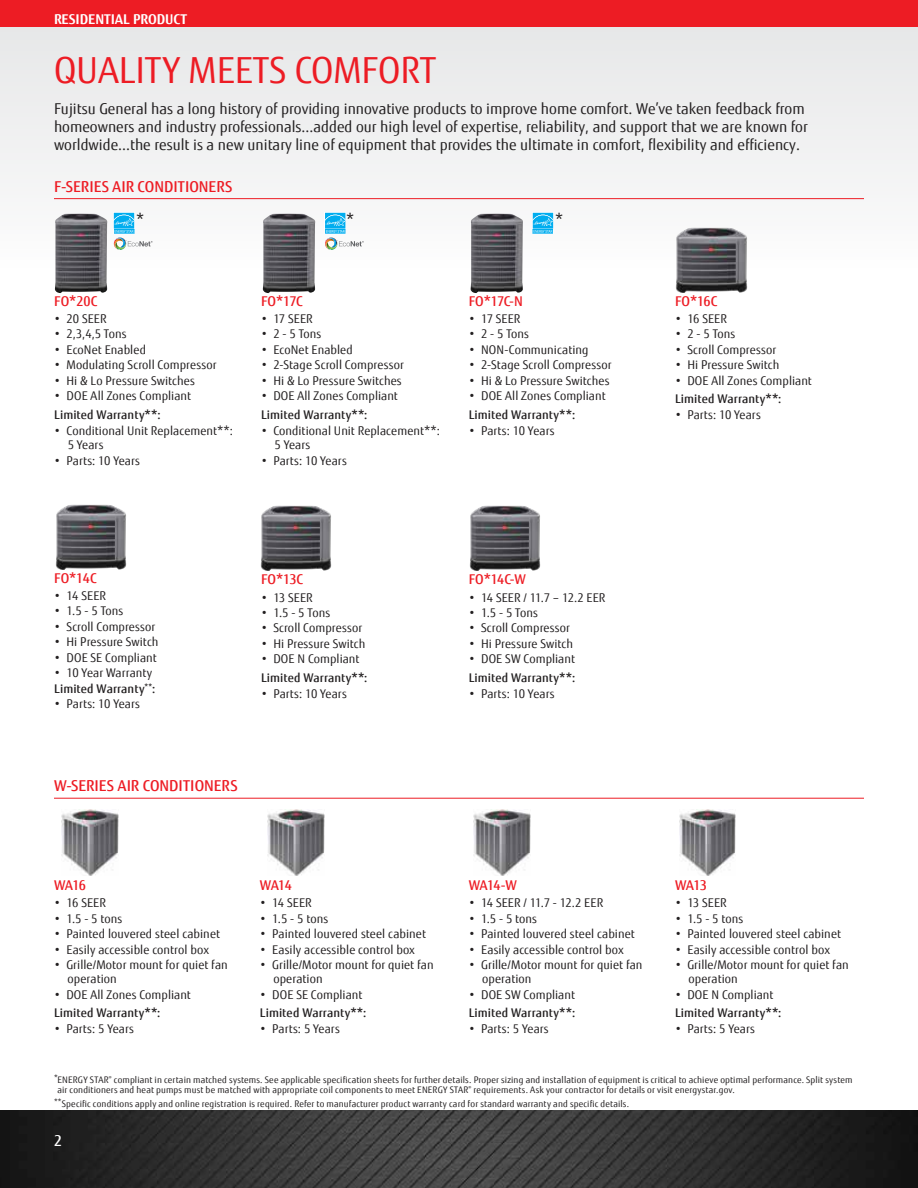
<style>
.page{position:relative;width:918px;height:1188px;background:#fff}
.page>*{position:absolute;margin:0;border:0;box-sizing:border-box;transform-origin:0 0}
.t1{font:36px "Fujitsu Sans";color:#ed1c24}
.t2{font:15.3px "Fujitsu Sans";color:#221f20}
.t3{font:15px/18px "Fujitsu Sans";color:#221f20}
.t4{font:500 15px "Fujitsu Sans";color:#ed1c24}
.t5{font:500 15px "Fujitsu Sans";color:#fff}
.t6{font:500 13.5px "Fujitsu Sans";letter-spacing:-.015em;color:#ed1c24}
.t7{font:700 13.5px "Fujitsu Sans";color:#fff}
.t8{font:12px/14.4px "Fujitsu Sans";letter-spacing:.01em;color:#221f20}
.t9{font:500 12px/15.5px "Fujitsu Sans";letter-spacing:.005em;color:#221f20}
.t10{font:9px/10.5px "Fujitsu Sans";letter-spacing:.02em;color:#221f20}
.s1{font-weight:400}
</style>
<div class="page">
<div style="left:0;top:0;width:918px;height:27px;background:#ed1c24"></div>
<img style="left:0;top:1110px;width:918px;height:78px">
<div style="left:0;top:27px;width:918px;height:243px;background:#f0f1f1"></div>
<hr style="left:54px;top:198px;width:810px;height:1px;background:#ed1c24">
<hr style="left:54px;top:798px;width:810px;height:1px;background:#ed1c24">
<img style="left:675px;top:228px;width:72px;height:64px">
<img style="left:62px;top:810px;width:56px;height:66px">
<img style="left:268px;top:810px;width:56px;height:66px">
<img style="left:474px;top:810px;width:56px;height:66px">
<img style="left:680px;top:810px;width:56px;height:66px">
<img style="left:55px;top:505px;width:72px;height:64px">
<img style="left:469px;top:506px;width:72px;height:64px">
<img style="left:260px;top:506px;width:72px;height:64px">
<img style="left:55px;top:214px;width:52px;height:79px">
<img style="left:263px;top:214px;width:52px;height:79px">
<img style="left:471px;top:214px;width:52px;height:79px">
<svg style="left:113px;top:212px;width:22px;height:1px"></svg>
<svg style="left:113px;top:213px;width:40px;height:38px"></svg>
<div style="left:325px;top:212px;width:21px;height:17px;background:#cbeefb"></div>
<svg style="left:325px;top:213px;width:39px;height:38px"></svg>
<svg style="left:532px;top:212px;width:22px;height:1px"></svg>
<svg style="left:532px;top:213px;width:22px;height:21px"></svg>
<p class="t7" style="left:54px;top:10px;width:135px">RESIDENTIAL PRODUCT</p>
<h1 class="t1" style="left:54px;top:48px;width:383px">QUALITY MEETS COMFORT</h1>
<p class="t3" style="left:54px;top:100px;width:755px">Fujitsu General has a long history of providing innovative products to improve home comfort. We’ve taken feedback from homeowners and industry professionals...added our high level of expertise, reliability, and support that we are known for worldwide...the result is a new unitary line of equipment that provides the ultimate in comfort, flexibility and efficiency.</p>
<p class="t4" style="left:54px;top:177px;width:180px">F-SERIES AIR CONDITIONERS</p>
<p class="t2" style="left:136px;top:210px;width:10px">*</p>
<p class="t2" style="left:346px;top:210px;width:10px">*</p>
<p class="t2" style="left:555px;top:210px;width:10px">*</p>
<p class="t6" style="left:54px;top:292px;width:45px">FO*20C</p>
<p class="t8" style="left:54px;top:312px;width:54px">• 20 SEER</p>
<p class="t8" style="left:54px;top:327px;width:74px">• 2,3,4,5 Tons</p>
<p class="t8" style="left:54px;top:343px;width:93px">• EcoNet Enabled</p>
<p class="t8" style="left:54px;top:358px;width:164px">• Modulating Scroll Compressor</p>
<p class="t8" style="left:54px;top:373px;width:142px">• Hi &amp; Lo Pressure Switches</p>
<p class="t8" style="left:54px;top:389px;width:138px">• DOE All Zones Compliant</p>
<p class="t9" style="left:54px;top:407px;width:108px">Limited Warranty**:</p>
<p class="t8" style="left:68px;top:423px;width:167px;text-indent:-14px">• Conditional Unit Replacement**:<br>5 Years</p>
<p class="t8" style="left:54px;top:453px;width:87px">• Parts: 10 Years</p>
<p class="t6" style="left:261px;top:292px;width:43px">FO*17C</p>
<p class="t8" style="left:261px;top:312px;width:53px">• 17 SEER</p>
<p class="t8" style="left:261px;top:327px;width:62px">• 2 - 5 Tons</p>
<p class="t8" style="left:261px;top:343px;width:93px">• EcoNet Enabled</p>
<p class="t8" style="left:261px;top:358px;width:144px">• 2-Stage Scroll Compressor</p>
<p class="t8" style="left:261px;top:373px;width:142px">• Hi &amp; Lo Pressure Switches</p>
<p class="t8" style="left:261px;top:389px;width:138px">• DOE All Zones Compliant</p>
<p class="t9" style="left:261px;top:407px;width:108px">Limited Warranty**:</p>
<p class="t8" style="left:274px;top:423px;width:167px;text-indent:-14px">• Conditional Unit Replacement**:<br>5 Years</p>
<p class="t8" style="left:261px;top:453px;width:87px">• Parts: 10 Years</p>
<p class="t6" style="left:469px;top:292px;width:56px">FO*17C-N</p>
<p class="t8" style="left:469px;top:312px;width:53px">• 17 SEER</p>
<p class="t8" style="left:469px;top:327px;width:62px">• 2 - 5 Tons</p>
<p class="t8" style="left:469px;top:343px;width:121px">• NON-Communicating</p>
<p class="t8" style="left:469px;top:358px;width:144px">• 2-Stage Scroll Compressor</p>
<p class="t8" style="left:469px;top:373px;width:142px">• Hi &amp; Lo Pressure Switches</p>
<p class="t8" style="left:469px;top:389px;width:138px">• DOE All Zones Compliant</p>
<p class="t9" style="left:469px;top:407px;width:108px">Limited Warranty**:</p>
<p class="t8" style="left:469px;top:423px;width:87px">• Parts: 10 Years</p>
<p class="t6" style="left:675px;top:292px;width:44px">FO*16C</p>
<p class="t8" style="left:675px;top:312px;width:53px">• 16 SEER</p>
<p class="t8" style="left:675px;top:327px;width:62px">• 2 - 5 Tons</p>
<p class="t8" style="left:675px;top:343px;width:103px">• Scroll Compressor</p>
<p class="t8" style="left:675px;top:358px;width:106px">• Hi Pressure Switch</p>
<p class="t8" style="left:675px;top:373px;width:138px">• DOE All Zones Compliant</p>
<p class="t9" style="left:675px;top:391px;width:108px">Limited Warranty**:</p>
<p class="t8" style="left:675px;top:408px;width:87px">• Parts: 10 Years</p>
<p class="t6" style="left:54px;top:569px;width:44px">FO*14C</p>
<p class="t8" style="left:54px;top:588px;width:53px">• 14 SEER</p>
<p class="t8" style="left:54px;top:604px;width:71px">• 1.5 - 5 Tons</p>
<p class="t8" style="left:54px;top:619px;width:103px">• Scroll Compressor</p>
<p class="t8" style="left:54px;top:635px;width:106px">• Hi Pressure Switch</p>
<p class="t8" style="left:54px;top:650px;width:104px">• DOE SE Compliant</p>
<p class="t9" style="left:54px;top:665px;width:103px"><span class="s1">• 10 Year Warranty<br></span>Limited Warranty<sup>**</sup>:</p>
<p class="t8" style="left:54px;top:697px;width:87px">• Parts: 10 Years</p>
<p class="t6" style="left:261px;top:571px;width:44px">FO*13C</p>
<p class="t8" style="left:261px;top:590px;width:53px">• 13 SEER</p>
<p class="t8" style="left:261px;top:606px;width:71px">• 1.5 - 5 Tons</p>
<p class="t8" style="left:261px;top:621px;width:103px">• Scroll Compressor</p>
<p class="t8" style="left:261px;top:637px;width:106px">• Hi Pressure Switch</p>
<p class="t8" style="left:261px;top:652px;width:100px">• DOE N Compliant</p>
<p class="t9" style="left:261px;top:670px;width:108px">Limited Warranty**:</p>
<p class="t8" style="left:261px;top:686px;width:87px">• Parts: 10 Years</p>
<p class="t4" style="left:54px;top:776px;width:185px">W-SERIES AIR CONDITIONERS</p>
<p class="t6" style="left:54px;top:876px;width:34px">WA16</p>
<p class="t8" style="left:54px;top:896px;width:53px">• 16 SEER</p>
<p class="t8" style="left:54px;top:911px;width:70px">• 1.5 - 5 tons</p>
<p class="t8" style="left:54px;top:927px;width:168px">• Painted louvered steel cabinet</p>
<p class="t8" style="left:54px;top:942px;width:157px">• Easily accessible control box</p>
<p class="t8" style="left:68px;top:958px;width:162px;text-indent:-14px">• Grille/Motor mount for quiet fan operation</p>
<p class="t8" style="left:54px;top:987px;width:138px">• DOE All Zones Compliant</p>
<p class="t9" style="left:54px;top:1005px;width:108px">Limited Warranty**:</p>
<p class="t8" style="left:54px;top:1022px;width:82px">• Parts: 5 Years</p>
<p class="t6" style="left:260px;top:876px;width:33px">WA14</p>
<p class="t8" style="left:260px;top:896px;width:53px">• 14 SEER</p>
<p class="t8" style="left:260px;top:911px;width:70px">• 1.5 - 5 tons</p>
<p class="t8" style="left:260px;top:927px;width:168px">• Painted louvered steel cabinet</p>
<p class="t8" style="left:260px;top:942px;width:157px">• Easily accessible control box</p>
<p class="t8" style="left:273px;top:958px;width:162px;text-indent:-14px">• Grille/Motor mount for quiet fan operation</p>
<p class="t8" style="left:260px;top:987px;width:104px">• DOE SE Compliant</p>
<p class="t9" style="left:260px;top:1005px;width:108px">Limited Warranty**:</p>
<p class="t8" style="left:260px;top:1022px;width:82px">• Parts: 5 Years</p>
<p class="t6" style="left:469px;top:571px;width:59px">FO*14C-W</p>
<p class="t8" style="left:469px;top:590px;width:138px">• 14 SEER / 11.7 – 12.2 EER</p>
<p class="t8" style="left:469px;top:606px;width:71px">• 1.5 - 5 Tons</p>
<p class="t8" style="left:469px;top:621px;width:103px">• Scroll Compressor</p>
<p class="t8" style="left:469px;top:637px;width:106px">• Hi Pressure Switch</p>
<p class="t8" style="left:469px;top:652px;width:108px">• DOE SW Compliant</p>
<p class="t9" style="left:469px;top:670px;width:108px">Limited Warranty**:</p>
<p class="t8" style="left:469px;top:686px;width:87px">• Parts: 10 Years</p>
<p class="t6" style="left:469px;top:876px;width:50px">WA14-W</p>
<p class="t8" style="left:469px;top:896px;width:136px">• 14 SEER / 11.7 - 12.2 EER</p>
<p class="t8" style="left:469px;top:911px;width:70px">• 1.5 - 5 tons</p>
<p class="t8" style="left:469px;top:927px;width:168px">• Painted louvered steel cabinet</p>
<p class="t8" style="left:469px;top:942px;width:157px">• Easily accessible control box</p>
<p class="t8" style="left:482px;top:958px;width:162px;text-indent:-14px">• Grille/Motor mount for quiet fan operation</p>
<p class="t8" style="left:469px;top:987px;width:108px">• DOE SW Compliant</p>
<p class="t9" style="left:469px;top:1005px;width:108px">Limited Warranty**:</p>
<p class="t8" style="left:469px;top:1022px;width:82px">• Parts: 5 Years</p>
<p class="t6" style="left:675px;top:876px;width:33px">WA13</p>
<p class="t8" style="left:675px;top:896px;width:53px">• 13 SEER</p>
<p class="t8" style="left:675px;top:911px;width:70px">• 1.5 - 5 tons</p>
<p class="t8" style="left:675px;top:927px;width:168px">• Painted louvered steel cabinet</p>
<p class="t8" style="left:675px;top:942px;width:157px">• Easily accessible control box</p>
<p class="t8" style="left:688px;top:958px;width:162px;text-indent:-14px">• Grille/Motor mount for quiet fan operation</p>
<p class="t8" style="left:675px;top:987px;width:100px">• DOE N Compliant</p>
<p class="t9" style="left:675px;top:1005px;width:108px">Limited Warranty**:</p>
<p class="t8" style="left:675px;top:1022px;width:82px">• Parts: 5 Years</p>
<p class="t10" style="left:58px;top:1074px;width:797px;text-indent:-4px"><sup>*</sup>ENERGY STAR<sup>®</sup> compliant in certain matched systems. See applicable specification sheets for further details. Proper sizing and installation of equipment is critical to achieve optimal performance. Split system air conditioners and heat pumps must be matched with appropriate coil components to meet ENERGY STAR<sup>®</sup> requirements. Ask your contractor for details or visit energystar.gov.</p>
<p class="t10" style="left:54px;top:1098px;width:577px"><sup>**</sup>Specific conditions apply and online registration is required. Refer to manufacturer product warranty card for standard warranty and specific details.</p>
<p class="t5" style="left:54px;top:1131px;width:9px">2</p>
</div>
